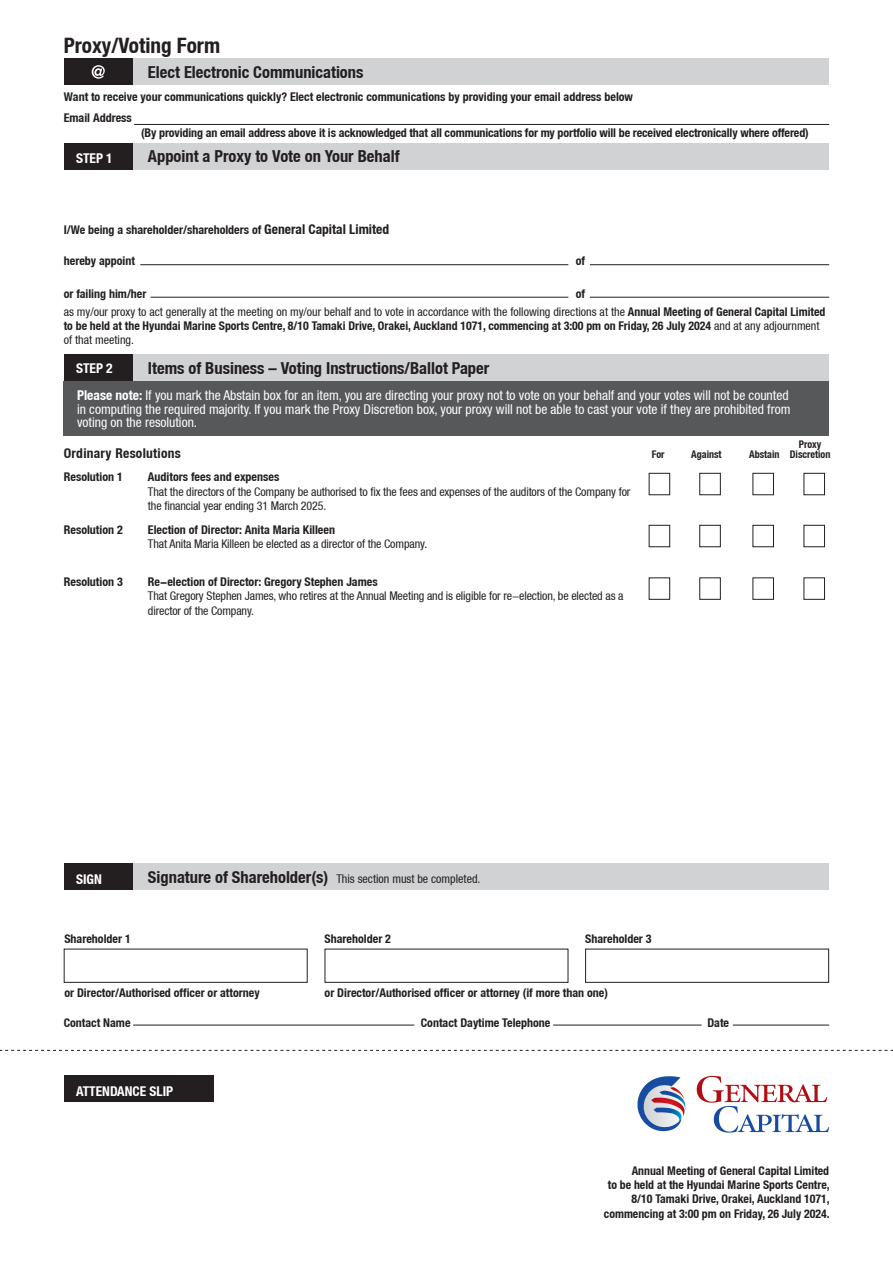
<style>
.page{position:relative;width:893px;height:1263px;background:#fff}
.page>*{position:absolute;margin:0;border:0;box-sizing:border-box;transform-origin:0 0}
.t1{font:700 condensed 21.3px "Helvetica Neue LT";color:#231f20}
.t2{font:700 condensed 16.5px "Helvetica Neue LT";color:#231f20}
.t3{font:condensed 13.5px/13.5px "Helvetica Neue LT";color:#fff}
.t4{font:700 condensed 13.5px "Helvetica Neue LT";color:#fff}
.t5{font:700 condensed 13.5px "Helvetica Neue LT";letter-spacing:.02em;color:#231f20}
.t6{font:700 condensed 12px/14.4px "Helvetica Neue LT";color:#231f20}
.t7{font:condensed 12px/14.4px "Helvetica Neue LT";letter-spacing:-.01em;color:#231f20}
.t8{font:700 condensed 10.5px/10.5px "Helvetica Neue LT";color:#231f20;text-align:center;scale:.96 1}
.s1{font-size:13.5px}
.s2{font-weight:400}
.s3{font-weight:700}
.s4{font-weight:700;font-size:16.5px}
</style>
<div class="page">
<div style="left:127px;top:144px;width:702px;height:26px;background:#d1d2d4"></div>
<div style="left:127px;top:58px;width:702px;height:27px;background:#d1d2d4"></div>
<div style="left:64px;top:144px;width:69px;height:26px;background:#231f20"></div>
<div style="left:64px;top:58px;width:69px;height:27px;background:#231f20"></div>
<svg style="left:92px;top:65px;width:13px;height:14px"></svg>
<hr style="left:140px;top:264px;width:428px;height:1px;background:#231f20">
<hr style="left:134px;top:124px;width:695px;height:1px;background:#231f20">
<hr style="left:151px;top:297px;width:417px;height:1px;background:#231f20">
<hr style="left:590px;top:264px;width:239px;height:1px;background:#231f20">
<hr style="left:590px;top:297px;width:239px;height:1px;background:#231f20">
<div style="left:127px;top:354px;width:702px;height:26px;background:#d1d2d4"></div>
<div style="left:64px;top:354px;width:69px;height:26px;background:#231f20"></div>
<div style="left:64px;top:381px;width:765px;height:55px;background:#57585a"></div>
<div style="left:127px;top:864px;width:702px;height:26px;background:#d1d2d4"></div>
<div style="left:64px;top:864px;width:69px;height:26px;background:#231f20"></div>
<div style="left:64px;top:1076px;width:150px;height:26px;background:#231f20"></div>
<div style="left:649px;top:473px;width:21px;height:22px;border:1px solid #231f20"></div>
<div style="left:699px;top:473px;width:22px;height:22px;border:1px solid #231f20"></div>
<div style="left:803px;top:473px;width:22px;height:22px;border:1px solid #231f20"></div>
<div style="left:752px;top:473px;width:22px;height:22px;border:1px solid #231f20"></div>
<div style="left:649px;top:525px;width:21px;height:22px;border:1px solid #231f20"></div>
<div style="left:699px;top:525px;width:22px;height:22px;border:1px solid #231f20"></div>
<div style="left:803px;top:525px;width:22px;height:22px;border:1px solid #231f20"></div>
<div style="left:752px;top:525px;width:22px;height:22px;border:1px solid #231f20"></div>
<div style="left:649px;top:577px;width:21px;height:23px;border:1px solid #231f20"></div>
<div style="left:699px;top:577px;width:22px;height:23px;border:1px solid #231f20"></div>
<div style="left:803px;top:577px;width:22px;height:23px;border:1px solid #231f20"></div>
<div style="left:752px;top:577px;width:22px;height:23px;border:1px solid #231f20"></div>
<div style="left:64px;top:949px;width:244px;height:34px;border:1px solid #231f20"></div>
<div style="left:325px;top:949px;width:243px;height:34px;border:1px solid #231f20"></div>
<div style="left:585px;top:949px;width:244px;height:34px;border:1px solid #231f20"></div>
<hr style="left:133px;top:1025px;width:281px;height:1px;background:#231f20">
<hr style="left:553px;top:1025px;width:149px;height:1px;background:#231f20">
<hr style="left:733px;top:1025px;width:96px;height:1px;background:#231f20">
<svg style="left:0;top:1050px;width:893px;height:1px"></svg>
<svg style="left:637px;top:1076px;width:48px;height:55px"></svg>
<svg style="left:697px;top:1076px;width:132px;height:57px"></svg>
<p class="t1" style="left:64px;top:32px;width:158px">Proxy/Voting Form</p>
<p class="t2" style="left:148px;top:62px;width:217px">Elect Electronic Communications</p>
<p class="t6" style="left:64px;top:89px;width:571px">Want to receive your communications quickly? Elect electronic communications by providing your email address below</p>
<p class="t6" style="left:64px;top:110px;width:70px">Email Address</p>
<p class="t4" style="left:76px;top:150px;width:38px">STEP 1</p>
<p class="t6" style="left:141px;top:125px;width:669px">(By providing an email address above it is acknowledged that all communications for my portfolio will be received electronically where offered)</p>
<p class="t2" style="left:148px;top:146px;width:253px">Appoint a Proxy to Vote on Your Behalf</p>
<p class="t6" style="left:64px;top:222px;width:327px">I/We being a shareholder/shareholders of <span class="s1">General Capital Limited</span></p>
<p class="t6" style="left:64px;top:253px;width:73px">hereby appoint</p>
<p class="t6" style="left:576px;top:253px;width:11px">of</p>
<p class="t6" style="left:64px;top:286px;width:84px">or failing him/her</p>
<p class="t6" style="left:576px;top:286px;width:11px">of</p>
<p class="t6" style="left:64px;top:304px;width:763px"><span class="s2">as my/our proxy to act generally at the meeting on my/our behalf and to vote in accordance with the following directions at the</span> Annual Meeting of General Capital Limited to be held at the Hyundai Marine Sports Centre, 8/10 Tamaki Drive, Orakei, Auckland 1071, commencing at 3:00 pm on Friday, 26 July 2024 <span class="s2">and at any adjournment of that meeting.</span></p>
<p class="t2" style="left:148px;top:358px;width:343px">Items of Business – Voting Instructions/Ballot Paper</p>
<p class="t3" style="left:77px;top:388px;width:715px"><span class="s3">Please note:</span> If you mark the Abstain box for an item, you are directing your proxy not to vote on your behalf and your votes will not be counted in computing the required majority. If you mark the Proxy Discretion box, your proxy will not be able to cast your vote if they are prohibited from voting on the resolution.</p>
<p class="t5" style="left:64px;top:445px;width:119px">Ordinary Resolutions</p>
<p class="t6" style="left:64px;top:470px;width:61px">Resolution 1</p>
<p class="t6" style="left:148px;top:470px;width:133px">Auditors fees and expenses</p>
<p class="t7" style="left:148px;top:484px;width:484px">That the directors of the Company be authorised to fix the fees and expenses of the auditors of the Company for the financial year ending 31 March 2025.</p>
<p class="t6" style="left:64px;top:522px;width:61px">Resolution 2</p>
<p class="t6" style="left:148px;top:522px;width:189px">Election of Director: Anita Maria Killeen</p>
<p class="t7" style="left:148px;top:536px;width:281px">That Anita Maria Killeen be elected as a director of the Company.</p>
<p class="t6" style="left:64px;top:574px;width:61px">Resolution 3</p>
<p class="t6" style="left:148px;top:574px;width:231px">Re-election of Director: Gregory Stephen James</p>
<p class="t7" style="left:148px;top:589px;width:477px">That Gregory Stephen James, who retires at the Annual Meeting and is eligible for re-election, be elected as a director of the Company.</p>
<p class="t4" style="left:76px;top:360px;width:38px">STEP 2</p>
<p class="t8" style="left:652px;top:449px;width:15px">For</p>
<p class="t8" style="left:691px;top:449px;width:33px">Against</p>
<p class="t8" style="left:749px;top:449px;width:33px">Abstain</p>
<p class="t8" style="left:790px;top:438px;width:44px">Proxy<br>Discretion</p>
<p class="t4" style="left:76px;top:871px;width:27px">SIGN</p>
<p class="t7" style="left:148px;top:872px;width:334px"><span class="s4">Signature of Shareholder(s)</span> This section must be completed.</p>
<p class="t6" style="left:64px;top:932px;width:68px">Shareholder 1</p>
<p class="t6" style="left:325px;top:932px;width:68px">Shareholder 2</p>
<p class="t6" style="left:585px;top:932px;width:68px">Shareholder 3</p>
<p class="t6" style="left:64px;top:985px;width:197px">or Director/Authorised officer or attorney</p>
<p class="t6" style="left:325px;top:985px;width:285px">or Director/Authorised officer or attorney (if more than one)</p>
<p class="t6" style="left:64px;top:1015px;width:68px">Contact Name</p>
<p class="t6" style="left:421px;top:1015px;width:131px">Contact Daytime Telephone</p>
<p class="t6" style="left:707px;top:1015px;width:23px">Date</p>
<p class="t4" style="left:76px;top:1082px;width:99px">ATTENDANCE SLIP</p>
<p class="t6" style="left:632px;top:1163px;width:199px">Annual Meeting of General Capital Limited</p>
<p class="t6" style="left:608px;top:1177px;width:223px;text-align:right">to be held at the Hyundai Marine Sports Centre,<br>8/10 Tamaki Drive, Orakei, Auckland 1071,</p>
<p class="t6" style="left:604px;top:1206px;width:227px">commencing at 3:00 pm on Friday, 26 July 2024.</p>
</div>
